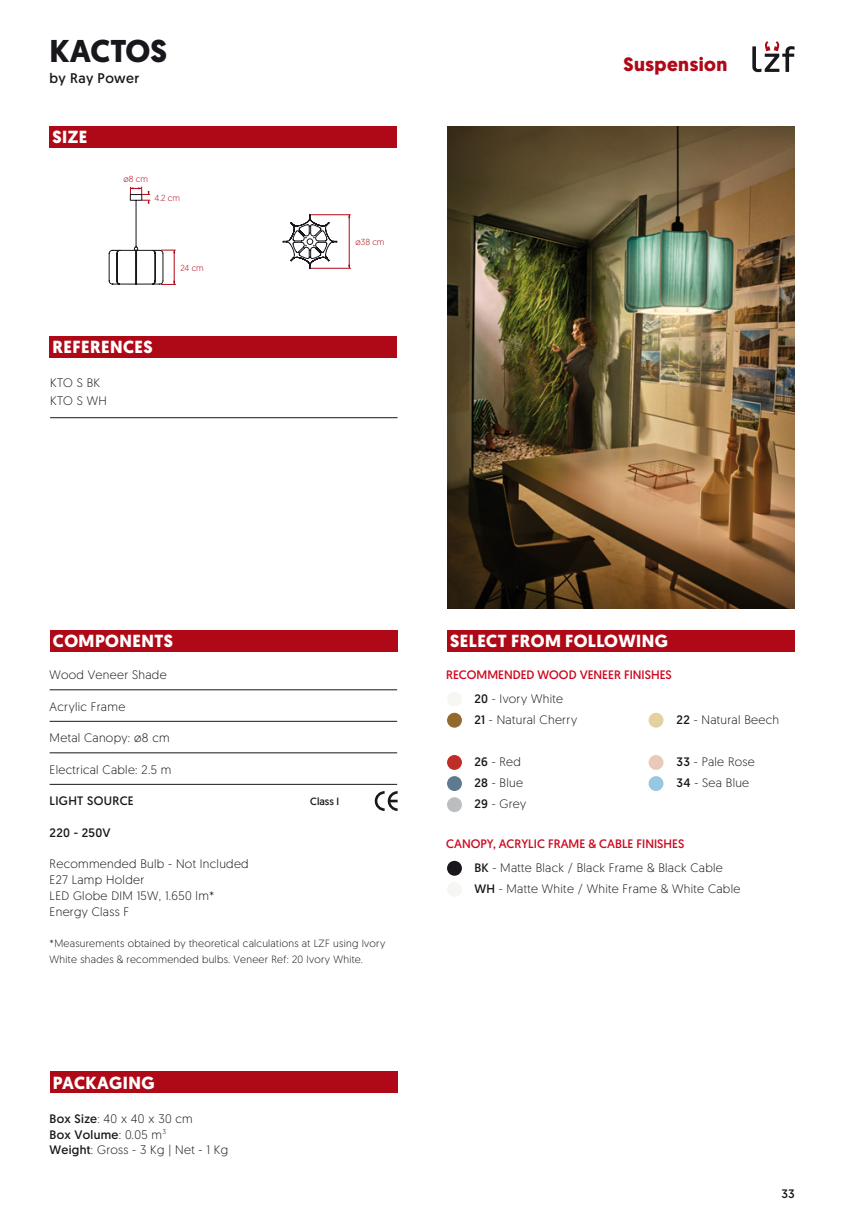
<style>
.page{position:relative;width:844px;height:1216px;background:#fff}
.page>*{position:absolute;margin:0;border:0;box-sizing:border-box;transform-origin:0 0}
.t1{font:700 31.5px "Geomanist";color:#1a171c}
.t2{font:700 19.25px "Geomanist";letter-spacing:.025em;color:#af0917}
.t3{font:700 17.5px "Geomanist";letter-spacing:.025em;color:#fff}
.t4{font:14px "Geomanist";letter-spacing:.025em;color:#1a171c}
.t5{font:300 12.25px/15.8px "Geomanist";letter-spacing:.025em;color:#1a171c}
.t6{font:12.25px/24.2px "Geomanist";color:#cd071e}
.t7{font:12.25px "Geomanist";letter-spacing:.025em;color:#1a171c}
.t8{font:300 10.5px/15.8px "Geomanist";letter-spacing:.025em;color:#1a171c}
.t9{font:10.5px "Geomanist";color:#1a171c}
.t10{font:300 8.75px "Geomanist";color:#af0917}
.s1{font-weight:400}
.s2{color:#1a171c}
.s3{font-weight:300;color:#1a171c}
</style>
<div class="page">
<svg style="left:752px;top:41px;width:42px;height:31px"></svg>
<div style="left:447px;top:630px;width:347px;height:21px;background:#af0917"></div>
<div style="left:50px;top:126px;width:347px;height:21px;background:#af0917"></div>
<div style="left:50px;top:336px;width:347px;height:21px;background:#af0917"></div>
<div style="left:50px;top:1071px;width:347px;height:21px;background:#af0917"></div>
<div style="left:50px;top:630px;width:347px;height:21px;background:#af0917"></div>
<img style="left:447px;top:126px;width:347px;height:482px">
<hr style="left:349px;top:217px;width:1px;height:49px;background:#af0917">
<hr style="left:311px;top:268px;width:39px;height:1px;background:#af0917">
<hr style="left:311px;top:214px;width:39px;height:1px;background:#af0917">
<svg style="left:283px;top:214px;width:54px;height:55px"></svg>
<svg style="left:109px;top:187px;width:67px;height:98px"></svg>
<hr style="left:50px;top:689px;width:347px;height:1px;background:#1a171c">
<hr style="left:50px;top:721px;width:347px;height:1px;background:#1a171c">
<hr style="left:50px;top:752px;width:347px;height:1px;background:#1a171c">
<hr style="left:50px;top:784px;width:347px;height:1px;background:#1a171c">
<svg style="left:374px;top:791px;width:23px;height:20px"></svg>
<hr style="left:50px;top:417px;width:347px;height:1px;background:#1a171c">
<div style="left:447px;top:860px;width:15px;height:15px;background:#1a171c;border-radius:50%"></div>
<div style="left:447px;top:881px;width:15px;height:15px;background:#f6f6f3;border-radius:50%"></div>
<div style="left:447px;top:691px;width:15px;height:15px;background:#f6f6f3;border-radius:50%"></div>
<div style="left:447px;top:712px;width:15px;height:15px;background:#936a2d;border-radius:50%"></div>
<div style="left:648px;top:712px;width:15px;height:15px;background:#e4d1a0;border-radius:50%"></div>
<div style="left:447px;top:755px;width:15px;height:14px;background:#bd2e28;border-radius:50%"></div>
<div style="left:447px;top:776px;width:15px;height:15px;background:#5e7a8f;border-radius:50%"></div>
<div style="left:447px;top:797px;width:15px;height:15px;background:#bcbdbf;border-radius:50%"></div>
<div style="left:648px;top:755px;width:15px;height:14px;background:#eac9ba;border-radius:50%"></div>
<div style="left:648px;top:776px;width:15px;height:15px;background:#98c7e2;border-radius:50%"></div>
<h1 class="t1" style="left:50px;top:30px;width:119px">KACTOS</h1>
<p class="t4" style="left:50px;top:69px;width:91px">by Ray Power</p>
<h3 class="t3" style="left:52px;top:125px;width:36px">SIZE</h3>
<p class="t10" style="left:123px;top:173px;width:26px">ø8 cm</p>
<p class="t10" style="left:155px;top:192px;width:27px">4.2 cm</p>
<p class="t10" style="left:180px;top:262px;width:25px">24 cm</p>
<h3 class="t3" style="left:52px;top:335px;width:102px">REFERENCES</h3>
<p class="t5" style="left:50px;top:373px;width:58px;line-height:18px">KTO S BK<br>KTO S WH</p>
<p class="t10" style="left:355px;top:236px;width:31px">ø38 cm</p>
<h2 class="t2" style="left:623px;top:51px;width:105px">Suspension</h2>
<h3 class="t3" style="left:53px;top:629px;width:122px">COMPONENTS</h3>
<p class="t5" style="left:50px;top:666px;width:118px">Wood Veneer Shade</p>
<p class="t5" style="left:50px;top:698px;width:77px">Acrylic Frame</p>
<p class="t5" style="left:50px;top:729px;width:121px">Metal Canopy: ø8 cm</p>
<p class="t5" style="left:50px;top:761px;width:123px">Electrical Cable: 2.5 m</p>
<p class="t7" style="left:50px;top:793px;width:86px">LIGHT SOURCE</p>
<p class="t7" style="left:50px;top:824px;width:63px">220 - 250V</p>
<p class="t5" style="left:50px;top:855px;width:200px">Recommended Bulb - Not Included<br>E27 Lamp Holder<br>LED Globe DIM 15W, 1.650 lm*<br>Energy Class F</p>
<p class="t8" style="left:50px;top:935px;width:337px">*Measurements obtained by theoretical calculations at LZF using Ivory<br>White shades &amp; recommended bulbs. Veneer Ref: 20 Ivory White.</p>
<p class="t9" style="left:310px;top:794px;width:30px">Class I</p>
<h3 class="t3" style="left:53px;top:1070px;width:103px">PACKAGING</h3>
<p class="t5" style="left:50px;top:1110px;width:180px"><span class="s1">Box Size</span>: 40 x 40 x 30 cm<br><span class="s1">Box Volume</span>: 0.05 m<sup>3<br></sup><span class="s1">Weight</span>: Gross - 3 Kg | Net - 1 Kg</p>
<h3 class="t3" style="left:450px;top:629px;width:219px">SELECT FROM FOLLOWING</h3>
<p class="t6" style="left:446px;top:662px;width:227px">RECOMMENDED WOOD VENEER FINISHES</p>
<p class="t5" style="left:474px;top:687px;width:104px;line-height:21px"><span class="s1">20</span> - Ivory White<br><span class="s1">21</span> - Natural Cherry</p>
<p class="t5" style="left:474px;top:750px;width:53px;line-height:21px"><span class="s1">26</span> - Red<br><span class="s1">28</span> - Blue<br><span class="s1">29</span> - Grey</p>
<p class="t5" style="left:676px;top:711px;width:104px"><span class="s1">22</span> - Natural Beech</p>
<p class="t5" style="left:676px;top:750px;width:80px;line-height:21px"><span class="s1">33</span> - Pale Rose<br><span class="s1">34</span> - Sea Blue</p>
<p class="t6" style="left:474px;top:831px;width:250px;text-indent:-28px">CANOPY, ACRYLIC FRAME &amp; CABLE FINISHES<br><span class="s2">BK</span> <span class="s3">- Matte Black / Black Frame &amp; Black Cable</span></p>
<p class="t5" style="left:474px;top:880px;width:267px"><span class="s1">WH</span> - Matte White / White Frame &amp; White Cable</p>
<p class="t7" style="left:781px;top:1185px;width:15px">33</p>
</div>
